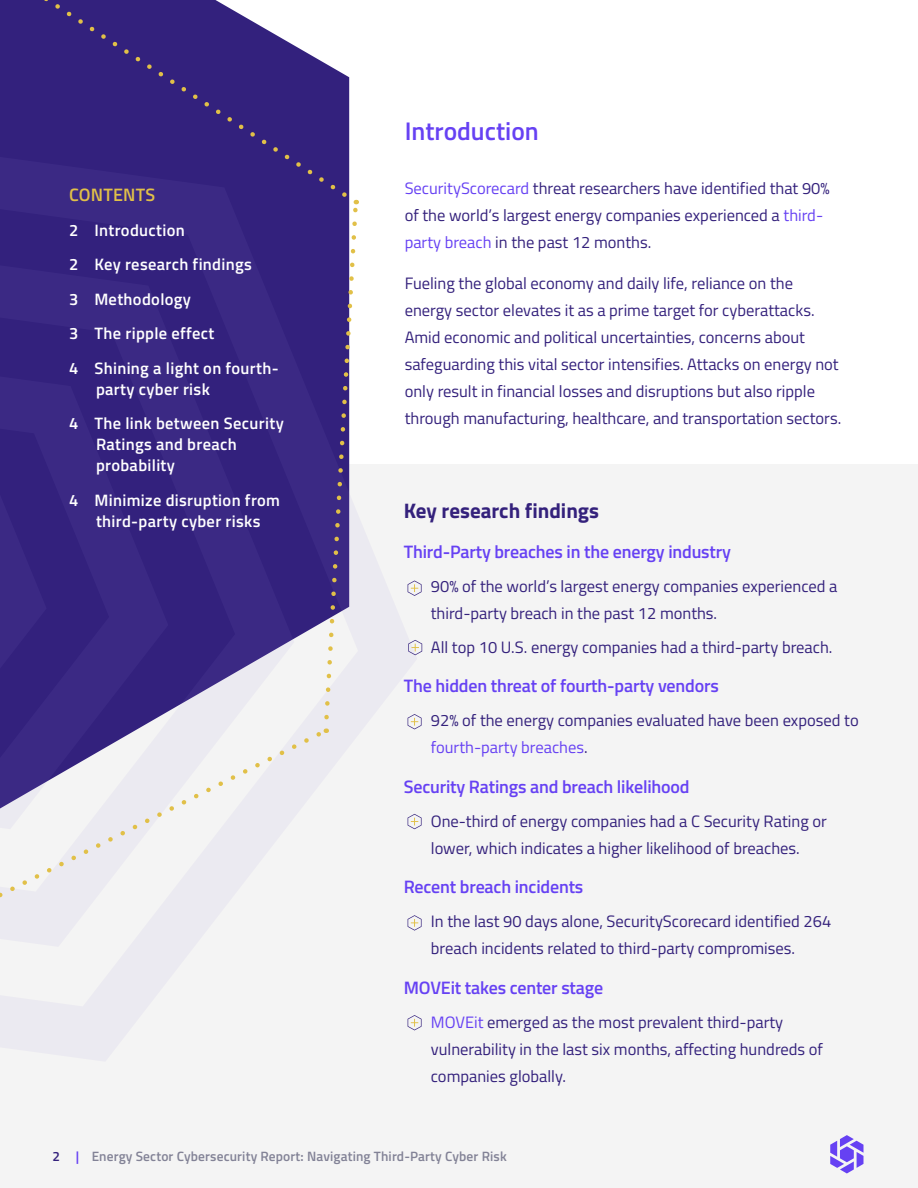
<style>
.page{position:relative;width:918px;height:1188px;background:#fff}
.page>*{position:absolute;margin:0;border:0;box-sizing:border-box;transform-origin:0 0}
.Header_1{font:600 25.5px "Titillium Web";color:#6641f3}
.Header_2{font:700 21px "Titillium Web";color:#34217c}
.Header_3{font:600 18px "Titillium Web";letter-spacing:-.01em;color:#6641f3}
.t1{font:600 18px "Titillium Web";letter-spacing:.01em;color:#e1c048}
.t2{font:16.5px/27px "Titillium Web";color:#34217c}
.t3{font:600 16.5px/21px "Titillium Web";letter-spacing:.02em;color:#fff}
.t4{font:600 13.5px "Titillium Web";letter-spacing:.01em;color:#828296}
.s1{color:#6641f3}
.s2{color:#34217c}
</style>
<div class="page">
<div style="left:0;top:465px;width:918px;height:723px;background:#f4f4f4"></div>
<svg style="left:0;top:199px;width:417px;height:728px;fill:#3b2984"></svg>
<svg style="left:0;top:0;width:351px;height:201px;background:#443487"></svg>
<svg style="left:0;top:728px;width:326px;height:199px"></svg>
<svg style="left:322px;top:200px;width:38px;height:522px"></svg>
<div style="left:0;top:465px;width:47px;height:251px;background:#33217d"></div>
<svg style="left:408px;top:581px;width:14px;height:15px"></svg>
<svg style="left:408px;top:640px;width:14px;height:15px"></svg>
<svg style="left:408px;top:714px;width:14px;height:15px"></svg>
<svg style="left:408px;top:814px;width:14px;height:15px"></svg>
<svg style="left:408px;top:915px;width:14px;height:16px"></svg>
<svg style="left:407px;top:1015px;width:457px;height:159px"></svg>
<p class="t1" style="left:69px;top:182px;width:88px">CONTENTS</p>
<p class="t3" style="left:69px;top:219px;width:117px">2 Introduction</p>
<p class="t3" style="left:69px;top:253px;width:184px">2 Key research findings</p>
<p class="t3" style="left:69px;top:288px;width:124px">3 Methodology</p>
<p class="t3" style="left:69px;top:322px;width:147px">3 The ripple effect</p>
<p class="t3" style="left:96px;top:357px;width:184px;text-indent:-27px">4 Shining a light on fourth&shy;party cyber risk</p>
<p class="t3" style="left:96px;top:412px;width:189px;text-indent:-27px">4 The link between Security<br>Ratings and breach probability</p>
<p class="t3" style="left:69px;top:489px;width:213px;text-align:center">4 Minimize disruption from third-party cyber risks</p>
<p class="Header_1" style="left:405px;top:112px;width:136px">Introduction</p>
<p class="t2" style="left:405px;top:174px;width:427px"><span class="s1">SecurityScorecard</span> threat researchers have identified that 90% of the world’s largest energy companies experienced a <span class="s1">third&shy;party breach</span> in the past 12 months.</p>
<p class="t2" style="left:405px;top:269px;width:438px">Fueling the global economy and daily life, reliance on the energy sector elevates it as a prime target for cyberattacks.<br>Amid economic and political uncertainties, concerns about safeguarding this vital sector intensifies. Attacks on energy not only result in financial losses and disruptions but also ripple through manufacturing, healthcare, and transportation sectors.</p>
<p class="Header_2" style="left:404px;top:495px;width:197px">Key research findings</p>
<p class="Header_3" style="left:404px;top:538px;width:329px">Third-Party breaches in the energy industry</p>
<p class="t2" style="left:431px;top:572px;width:408px">90% of the world’s largest energy companies experienced a third-party breach in the past 12 months.</p>
<p class="t2" style="left:431px;top:633px;width:403px">All top 10 U.S. energy companies had a third-party breach.</p>
<p class="Header_3" style="left:404px;top:673px;width:317px">The hidden threat of fourth-party vendors</p>
<p class="t2" style="left:431px;top:706px;width:429px">92% of the energy companies evaluated have been exposed to <span class="s1">fourth-party breaches</span>.</p>
<p class="Header_3" style="left:404px;top:773px;width:287px">Security Ratings and breach likelihood</p>
<p class="t2" style="left:431px;top:807px;width:398px">One-third of energy companies had a C Security Rating or lower, which indicates a higher likelihood of breaches.</p>
<p class="Header_3" style="left:404px;top:874px;width:181px">Recent breach incidents</p>
<p class="t2" style="left:431px;top:907px;width:402px">In the last 90 days alone, SecurityScorecard identified 264 breach incidents related to third-party compromises.</p>
<p class="Header_3" style="left:404px;top:974px;width:201px">MOVEit takes center stage</p>
<p class="t2" style="left:431px;top:1008px;width:394px"><span class="s1">MOVEit</span> emerged as the most prevalent third-party vulnerability in the last six months, affecting hundreds of companies globally.</p>
<p class="t4" style="left:52px;top:1146px;width:456px"><span class="s2">2</span> <span class="s1">|</span> Energy Sector Cybersecurity Report: Navigating Third-Party Cyber Risk</p>
</div>
